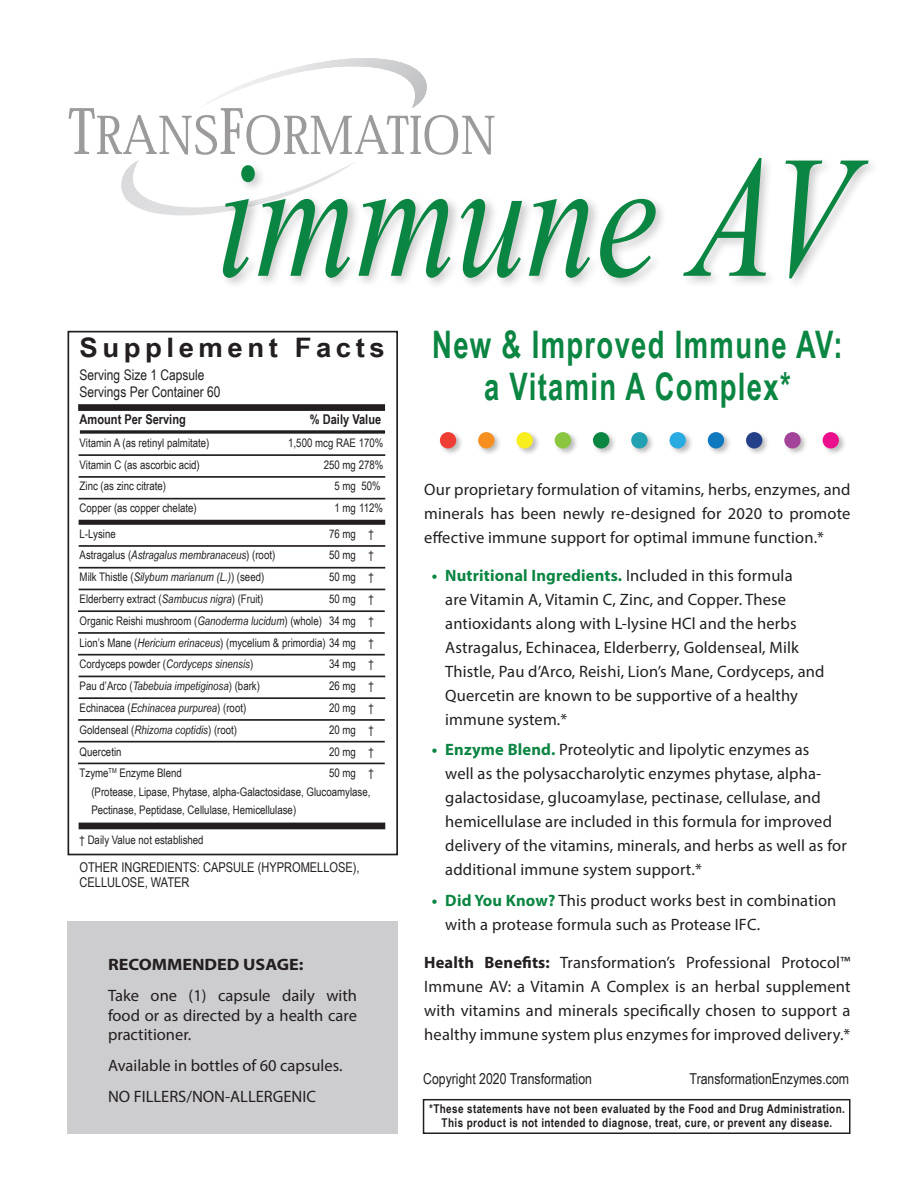
<style>
.page{position:relative;width:918px;height:1188px;background:#fff}
.page>*{position:absolute;margin:0;border:0;box-sizing:border-box;transform-origin:0 0}
.t1{font:italic 174px "Times New Roman";color:#0b8542;scale:.8 1}
.subhead{font:700 37.95px/42px "Arial Narrow";letter-spacing:.04em;color:#0b8542;text-align:center;scale:.88 1}
.t2{font:700 26.85px "Arial Narrow";letter-spacing:.135em;color:#231f20;scale:1.25 1}
.paragraphs_2011{font:16.5px/24px "Myriad Pro";letter-spacing:.01em;color:#231f20}
.dosage_text{font:16.5px/19.8px "Myriad Pro";color:#231f20;text-align:justify}
.dosage_header{font:700 16.5px "Myriad Pro";color:#231f20;scale:1.1 1}
.t3{font:15px "Arial Narrow";color:#231f20}
.t4{font:14.7px "Arial Narrow";color:#231f20}
.t5{font:13.5px/15.1px "Arial Narrow";color:#231f20}
.t6{font:700 13.5px "Arial Narrow";color:#231f20}
.t7{font:700 12.15px/13.5px "Arial Narrow";letter-spacing:.03em;color:#231f20;text-align:center}
.t8{font:11.85px/18.6px "Arial Narrow";color:#231f20}
.t9{font:italic 11.85px "Arial Narrow";color:#231f20}
.s1{font-style:normal}
.s2{font-style:italic}
.s3{font-weight:700;color:#0b8542}
.s4{font-weight:700}
</style>
<div class="page">
<div style="left:822px;top:431px;width:24px;height:25px;background:#231f20;opacity:.3"></div>
<div style="left:823px;top:432px;width:16px;height:16px;background:#eb0f8e;border-radius:50%"></div>
<div style="left:783px;top:431px;width:25px;height:25px;background:#231f20;opacity:.3"></div>
<div style="left:784px;top:432px;width:17px;height:16px;background:#a44499;border-radius:50%"></div>
<div style="left:745px;top:431px;width:25px;height:25px;background:#231f20;opacity:.3"></div>
<div style="left:746px;top:432px;width:16px;height:16px;background:#234088;border-radius:50%"></div>
<div style="left:707px;top:431px;width:25px;height:25px;background:#231f20;opacity:.3"></div>
<div style="left:708px;top:432px;width:16px;height:16px;background:#1078bf;border-radius:50%"></div>
<div style="left:668px;top:431px;width:25px;height:25px;background:#231f20;opacity:.3"></div>
<div style="left:669px;top:432px;width:17px;height:16px;background:#29aae1;border-radius:50%"></div>
<div style="left:630px;top:431px;width:25px;height:25px;background:#231f20;opacity:.3"></div>
<div style="left:631px;top:432px;width:17px;height:16px;background:#21a1b1;border-radius:50%"></div>
<div style="left:592px;top:431px;width:25px;height:25px;background:#231f20;opacity:.3"></div>
<div style="left:593px;top:432px;width:16px;height:16px;background:#0b8542;border-radius:50%"></div>
<div style="left:554px;top:431px;width:25px;height:25px;background:#231f20;opacity:.3"></div>
<div style="left:555px;top:432px;width:16px;height:16px;background:#8bc640;border-radius:50%"></div>
<div style="left:515px;top:431px;width:25px;height:25px;background:#231f20;opacity:.3"></div>
<div style="left:516px;top:432px;width:17px;height:16px;background:#f8ee1d;border-radius:50%"></div>
<div style="left:477px;top:431px;width:25px;height:25px;background:#231f20;opacity:.3"></div>
<div style="left:478px;top:432px;width:17px;height:16px;background:#f68f20;border-radius:50%"></div>
<div style="left:439px;top:431px;width:25px;height:25px;background:#231f20;opacity:.3"></div>
<div style="left:440px;top:432px;width:16px;height:16px;background:#ee3e34;border-radius:50%"></div>
<div style="left:423px;top:1099px;width:427px;height:35px;border:2px solid #231f20"></div>
<svg style="left:68px;top:58px;width:427px;height:158px"></svg>
<div style="left:68px;top:922px;width:330px;height:212px;background:#cdcccf"></div>
<div style="left:220px;top:154px;width:660px;height:136px;background:#231f20;opacity:.23"></div>
<div style="left:68px;top:331px;width:330px;height:524px;border:2px solid #231f20"></div>
<div style="left:78px;top:404px;width:307px;height:7px;background:#231f20"></div>
<svg style="left:80px;top:430px;width:305px;height:4px"></svg>
<div style="left:79px;top:823px;width:306px;height:6px;background:#231f20"></div>
<div style="left:79px;top:520px;width:306px;height:5px;background:#231f20"></div>
<hr style="left:79px;top:498px;width:306px;height:1px;background:#231f20">
<hr style="left:79px;top:454px;width:306px;height:2px;background:#231f20">
<hr style="left:78px;top:610px;width:307px;height:2px;background:#231f20">
<hr style="left:78px;top:719px;width:307px;height:2px;background:#231f20">
<hr style="left:79px;top:545px;width:306px;height:2px;background:#231f20">
<hr style="left:79px;top:567px;width:306px;height:2px;background:#231f20">
<hr style="left:79px;top:676px;width:306px;height:1px;background:#231f20">
<hr style="left:79px;top:476px;width:306px;height:2px;background:#231f20">
<hr style="left:79px;top:589px;width:306px;height:1px;background:#231f20">
<hr style="left:79px;top:697px;width:306px;height:2px;background:#231f20">
<hr style="left:78px;top:632px;width:307px;height:2px;background:#231f20">
<hr style="left:78px;top:741px;width:307px;height:2px;background:#231f20">
<hr style="left:78px;top:654px;width:307px;height:2px;background:#231f20">
<hr style="left:78px;top:763px;width:307px;height:1px;background:#231f20">
<p class="t1" style="left:217px;top:98px;width:797px">immune AV</p>
<p class="t2" style="left:80px;top:328px;width:246px">Supplement Facts</p>
<p class="t4" style="left:80px;top:364px;width:126px">Serving Size 1 Capsule</p>
<p class="t4" style="left:80px;top:381px;width:142px">Servings Per Container 60</p>
<p class="t6" style="left:80px;top:409px;width:108px">Amount Per Serving</p>
<p class="t6" style="left:310px;top:409px;width:73px">% Daily Value</p>
<p class="t8" style="left:80px;top:433px;width:131px">Vitamin A (as retinyl palmitate)</p>
<p class="t8" style="left:288px;top:433px;width:97px">1,500 mcg RAE 170%</p>
<p class="t8" style="left:80px;top:455px;width:122px">Vitamin C (as ascorbic acid)</p>
<p class="t8" style="left:324px;top:455px;width:61px">250 mg 278%</p>
<p class="t8" style="left:80px;top:476px;width:88px">Zinc (as zinc citrate)</p>
<p class="t8" style="left:334px;top:476px;width:48px">5 mg 50%</p>
<p class="t8" style="left:80px;top:498px;width:119px">Copper (as copper chelate)</p>
<p class="t8" style="left:334px;top:498px;width:50px">1 mg 112%</p>
<p class="t8" style="left:80px;top:524px;width:38px">L-Lysine</p>
<p class="t8" style="left:329px;top:524px;width:46px">76 mg †</p>
<p class="t9" style="left:80px;top:547px;width:197px"><span class="s1">Astragalus (</span>Astragalus membranaceus<span class="s1">) (root)</span></p>
<p class="t8" style="left:329px;top:545px;width:46px">50 mg †</p>
<p class="t8" style="left:80px;top:567px;width:186px">Milk Thistle (<span class="s2">Silybum marianum (L.)</span>) (seed)</p>
<p class="t8" style="left:329px;top:567px;width:46px">50 mg †</p>
<p class="t8" style="left:80px;top:589px;width:185px">Elderberry extract (<span class="s2">Sambucus nigra</span>) (Fruit)</p>
<p class="t8" style="left:329px;top:589px;width:46px">50 mg †</p>
<p class="t8" style="left:80px;top:611px;width:296px">Organic Reishi mushroom (<span class="s2">Ganoderma lucidum</span>) (whole) 34 mg †</p>
<p class="t8" style="left:80px;top:633px;width:296px">Lion’s Mane (<span class="s2">Hericium erinaceus</span>) (mycelium &amp; primordia) 34 mg †</p>
<p class="t8" style="left:80px;top:654px;width:175px">Cordyceps powder (<span class="s2">Cordyceps sinensis</span>)</p>
<p class="t8" style="left:329px;top:654px;width:46px">34 mg †</p>
<p class="t9" style="left:80px;top:678px;width:182px"><span class="s1">Pau d’Arco (</span>Tabebuia impetiginosa<span class="s1">) (bark)</span></p>
<p class="t8" style="left:329px;top:676px;width:46px">26 mg †</p>
<p class="t8" style="left:80px;top:698px;width:168px">Echinacea (<span class="s2">Echinacea purpurea</span>) (root)</p>
<p class="t8" style="left:329px;top:698px;width:46px">20 mg †</p>
<p class="t8" style="left:80px;top:720px;width:159px">Goldenseal (<span class="s2">Rhizoma coptidis</span>) (root)</p>
<p class="t8" style="left:329px;top:720px;width:46px">20 mg †</p>
<p class="t8" style="left:80px;top:742px;width:43px">Quercetin</p>
<p class="t8" style="left:329px;top:742px;width:46px">20 mg †</p>
<p class="t8" style="left:80px;top:763px;width:104px">Tzyme<sup>TM</sup> Enzyme Blend</p>
<p class="t8" style="left:329px;top:763px;width:46px">50 mg †</p>
<p class="t8" style="left:91px;top:782px;width:281px">(Protease, Lipase, Phytase, alpha-Galactosidase, Glucoamylase,<br>Pectinase, Peptidase, Cellulase, Hemicellulase)</p>
<p class="t8" style="left:80px;top:830px;width:126px">† Daily Value not established</p>
<p class="t5" style="left:80px;top:859px;width:282px">OTHER INGREDIENTS: CAPSULE (HYPROMELLOSE),<br>CELLULOSE, WATER</p>
<p class="dosage_header" style="left:108px;top:954px;width:179px">RECOMMENDED USAGE:</p>
<p class="dosage_text" style="left:108px;top:985px;width:251px">Take one (1) capsule daily with food or as directed by a health care practitioner.</p>
<p class="dosage_text" style="left:108px;top:1055px;width:236px">Available in bottles of 60 capsules.</p>
<p class="dosage_text" style="left:108px;top:1086px;width:210px">NO FILLERS/NON-ALLERGENIC</p>
<p class="subhead" style="left:432px;top:322px;width:468px">New &amp; Improved Immune AV: a Vitamin A Complex*</p>
<p class="paragraphs_2011" style="left:424px;top:477px;width:428px;text-align:justify">Our proprietary formulation of vitamins, herbs, enzymes, and minerals has been newly re-designed for 2020 to promote effective immune support for optimal immune function.*</p>
<p class="paragraphs_2011" style="left:445px;top:563px;width:381px;text-indent:-14px"><span class="s3">• Nutritional Ingredients.</span> Included in this formula<br>are Vitamin A, Vitamin C, Zinc, and Copper. These antioxidants along with L-lysine HCl and the herbs Astragalus, Echinacea, Elderberry, Goldenseal, Milk Thistle, Pau d’Arco, Reishi, Lion’s Mane, Cordyceps, and Quercetin are known to be supportive of a healthy immune system.*</p>
<p class="paragraphs_2011" style="left:445px;top:738px;width:403px;text-indent:-14px"><span class="s3">• Enzyme Blend.</span> Proteolytic and lipolytic enzymes as<br>well as the polysaccharolytic enzymes phytase, alpha&shy;galactosidase, glucoamylase, pectinase, cellulase, and hemicellulase are included in this formula for improved delivery of the vitamins, minerals, and herbs as well as for additional immune system support.*</p>
<p class="paragraphs_2011" style="left:445px;top:888px;width:393px;text-indent:-14px"><span class="s3">• Did You Know?</span> This product works best in combination with a protease formula such as Protease IFC.</p>
<p class="paragraphs_2011" style="left:424px;top:950px;width:428px;text-align:justify"><span class="s4">Health Benefits:</span> Transformation’s Professional Protocol™ Immune AV: a Vitamin A Complex is an herbal supplement with vitamins and minerals specifically chosen to support a healthy immune system plus enzymes for improved delivery.*</p>
<p class="t3" style="left:423px;top:1068px;width:170px">Copyright 2020 Transformation</p>
<p class="t3" style="left:690px;top:1068px;width:161px">TransformationEnzymes.com</p>
<p class="t7" style="left:429px;top:1102px;width:417px">*These statements have not been evaluated by the Food and Drug Administration.<br>This product is not intended to diagnose, treat, cure, or prevent any disease.</p>
</div>
